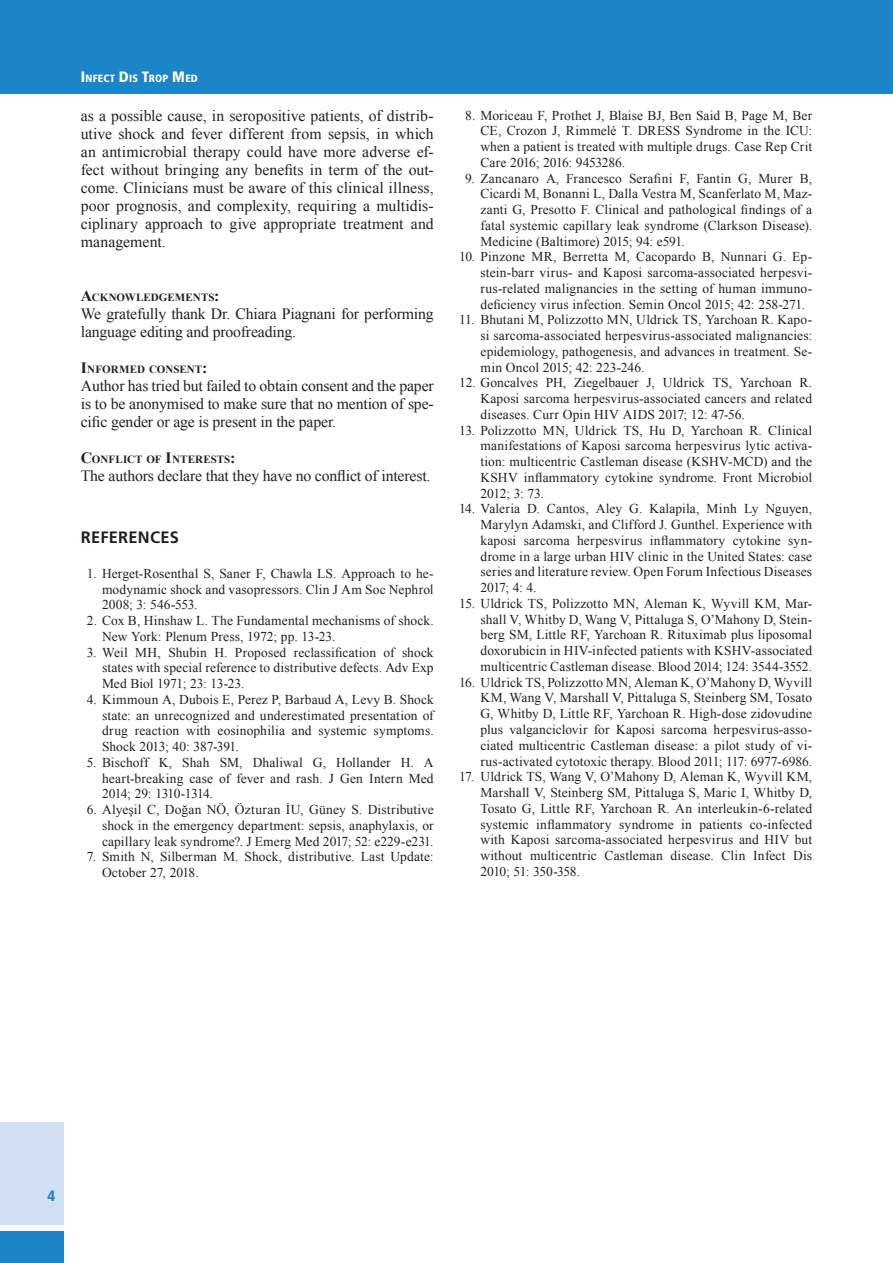
<style>
.page{position:relative;width:893px;height:1263px;background:#fff}
.page>*{position:absolute;margin:0;border:0;box-sizing:border-box;transform-origin:0 0}
.t1{font:700 16.5px "Frutiger";letter-spacing:.015em;color:#231f20}
.t2{font:15.75px/18px "Times New Roman";letter-spacing:-.01em;color:#231f20;text-align:justify}
.t3{font:900 condensed 15px "Frutiger";color:#1b85c7}
.t4{font:13.5px/15.8px "Times New Roman";letter-spacing:.005em;color:#231f20;text-align:justify}
.t5{font:700 10.95px "Times New Roman";letter-spacing:.005em;color:#231f20}
.t6{font:900 condensed 10.5px "Frutiger";letter-spacing:.015em;color:#fff}
.s1{font-size:15px}
.s2{font-size:15.75px}
</style>
<div class="page">
<div style="left:0;top:0;width:893px;height:94px;background:#1b85c7"></div>
<div style="left:0;top:1123px;width:64px;height:102px;background:#d0dff1"></div>
<div style="left:0;top:1231px;width:64px;height:32px;background:#1b85c7"></div>
<p class="t6" style="left:81px;top:72px;width:118px"><span class="s1">I</span>NFECT <span class="s1">D</span>IS <span class="s1">T</span>ROP <span class="s1">M</span>ED</p>
<p class="t2" style="left:81px;top:107px;width:354px">as a possible cause, in seropositive patients, of distrib&shy;utive shock and fever different from sepsis, in which an antimicrobial therapy could have more adverse ef&shy;fect without bringing any benefits in term of the out&shy;come. Clinicians must be aware of this clinical illness, poor prognosis, and complexity, requiring a multidis&shy;ciplinary approach to give appropriate treatment and management.</p>
<p class="t5" style="left:81px;top:290px;width:140px"><span class="s2">A</span>CKNOWLEDGEMENTS<span class="s2">:</span></p>
<p class="t2" style="left:81px;top:305px;width:354px">We gratefully thank Dr. Chiara Piagnani for performing language editing and proofreading.</p>
<p class="t5" style="left:81px;top:362px;width:128px"><span class="s2">I</span>NFORMED CONSENT<span class="s2">:</span></p>
<p class="t2" style="left:81px;top:377px;width:354px">Author has tried but failed to obtain consent and the paper is to be anonymised to make sure that no mention of spe&shy;cific gender or age is present in the paper.</p>
<p class="t5" style="left:81px;top:452px;width:156px"><span class="s2">C</span>ONFLICT OF <span class="s2">I</span>NTERESTS<span class="s2">:</span></p>
<p class="t2" style="left:81px;top:467px;width:351px">The authors declare that they have no conflict of interest.</p>
<p class="t1" style="left:81px;top:527px;width:100px">REFERENCES</p>
<p class="t4" style="left:102px;top:565px;width:333px;text-indent:-15px">1. Herget-Rosenthal S, Saner F, Chawla LS. Approach to he&shy;modynamic shock and vasopressors. Clin J Am Soc Nephrol 2008; 3: 546-553.</p>
<p class="t4" style="left:102px;top:612px;width:333px;text-indent:-15px">2. Cox B, Hinshaw L. The Fundamental mechanisms of shock.<br>New York: Plenum Press, 1972; pp. 13-23.</p>
<p class="t4" style="left:102px;top:644px;width:333px;text-indent:-15px">3. Weil MH, Shubin H. Proposed reclassification of shock states with special reference to distributive defects. Adv Exp Med Biol 1971; 23: 13-23.</p>
<p class="t4" style="left:102px;top:691px;width:333px;text-indent:-15px">4. Kimmoun A, Dubois E, Perez P, Barbaud A, Levy B. Shock state: an unrecognized and underestimated presentation of drug reaction with eosinophilia and systemic symptoms.<br>Shock 2013; 40: 387-391.</p>
<p class="t4" style="left:102px;top:754px;width:333px;text-indent:-15px">5. Bischoff K, Shah SM, Dhaliwal G, Hollander H. A heart-breaking case of fever and rash. J Gen Intern Med 2014; 29: 1310-1314.</p>
<p class="t4" style="left:102px;top:802px;width:333px;text-indent:-15px">6. Alyeşil C, Doğan NÖ, Özturan İU, Güney S. Distributive shock in the emergency department: sepsis, anaphylaxis, or capillary leak syndrome?. J Emerg Med 2017; 52: e229-e231.</p>
<p class="t4" style="left:102px;top:849px;width:333px;text-indent:-15px">7. Smith N, Silberman M. Shock, distributive. Last Update:<br>October 27, 2018.</p>
<p class="t4" style="left:480px;top:107px;width:333px;text-indent:-15px">8. Moriceau F, Prothet J, Blaise BJ, Ben Said B, Page M, Ber CE, Crozon J, Rimmelé T. DRESS Syndrome in the ICU: when a patient is treated with multiple drugs. Case Rep Crit Care 2016; 2016: 9453286.</p>
<p class="t4" style="left:480px;top:170px;width:333px;text-indent:-15px">9. Zancanaro A, Francesco Serafini F, Fantin G, Murer B, Cicardi M, Bonanni L, Dalla Vestra M, Scanferlato M, Maz&shy;zanti G, Presotto F. Clinical and pathological findings of a fatal systemic capillary leak syndrome (Clarkson Disease).<br>Medicine (Baltimore) 2015; 94: e591.</p>
<p class="t4" style="left:480px;top:249px;width:333px;text-indent:-21px">10. Pinzone MR, Berretta M, Cacopardo B, Nunnari G. Ep&shy;stein-barr virus- and Kaposi sarcoma-associated herpesvi&shy;rus-related malignancies in the setting of human immuno&shy;deficiency virus infection. Semin Oncol 2015; 42: 258-271.</p>
<p class="t4" style="left:480px;top:312px;width:333px;text-indent:-21px">11. Bhutani M, Polizzotto MN, Uldrick TS, Yarchoan R. Kapo&shy;si sarcoma-associated herpesvirus-associated malignancies: epidemiology, pathogenesis, and advances in treatment. Se&shy;min Oncol 2015; 42: 223-246.</p>
<p class="t4" style="left:480px;top:375px;width:333px;text-indent:-21px">12. Goncalves PH, Ziegelbauer J, Uldrick TS, Yarchoan R.<br>Kaposi sarcoma herpesvirus-associated cancers and related diseases. Curr Opin HIV AIDS 2017; 12: 47-56.</p>
<p class="t4" style="left:480px;top:422px;width:333px;text-indent:-21px">13. Polizzotto MN, Uldrick TS, Hu D, Yarchoan R. Clinical manifestations of Kaposi sarcoma herpesvirus lytic activa&shy;tion: multicentric Castleman disease (KSHV-MCD) and the KSHV inflammatory cytokine syndrome. Front Microbiol 2012; 3: 73.</p>
<p class="t4" style="left:480px;top:501px;width:333px;text-indent:-21px">14. Valeria D. Cantos, Aley G. Kalapila, Minh Ly Nguyen, Marylyn Adamski, and Clifford J. Gunthel. Experience with kaposi sarcoma herpesvirus inflammatory cytokine syn&shy;drome in a large urban HIV clinic in the United States: case series and literature review. Open Forum Infectious Diseases 2017; 4: 4.</p>
<p class="t4" style="left:480px;top:595px;width:333px;text-indent:-21px">15. Uldrick TS, Polizzotto MN, Aleman K, Wyvill KM, Mar&shy;shall V, Whitby D, Wang V, Pittaluga S, O’Mahony D, Stein&shy;berg SM, Little RF, Yarchoan R. Rituximab plus liposomal doxorubicin in HIV-infected patients with KSHV-associated multicentric Castleman disease. Blood 2014; 124: 3544-3552.</p>
<p class="t4" style="left:480px;top:674px;width:333px;text-indent:-21px">16. Uldrick TS, Polizzotto MN, Aleman K, O’Mahony D, Wyvill KM, Wang V, Marshall V, Pittaluga S, Steinberg SM, Tosato G, Whitby D, Little RF, Yarchoan R. High-dose zidovudine plus valganciclovir for Kaposi sarcoma herpesvirus-asso&shy;ciated multicentric Castleman disease: a pilot study of vi&shy;rus-activated cytotoxic therapy. Blood 2011; 117: 6977-6986.</p>
<p class="t4" style="left:480px;top:769px;width:333px;text-indent:-21px">17. Uldrick TS, Wang V, O’Mahony D, Aleman K, Wyvill KM, Marshall V, Steinberg SM, Pittaluga S, Maric I, Whitby D, Tosato G, Little RF, Yarchoan R. An interleukin-6-related systemic inflammatory syndrome in patients co-infected with Kaposi sarcoma-associated herpesvirus and HIV but without multicentric Castleman disease. Clin Infect Dis 2010; 51: 350-358.</p>
<p class="t3" style="left:47px;top:1187px;width:9px">4</p>
</div>
